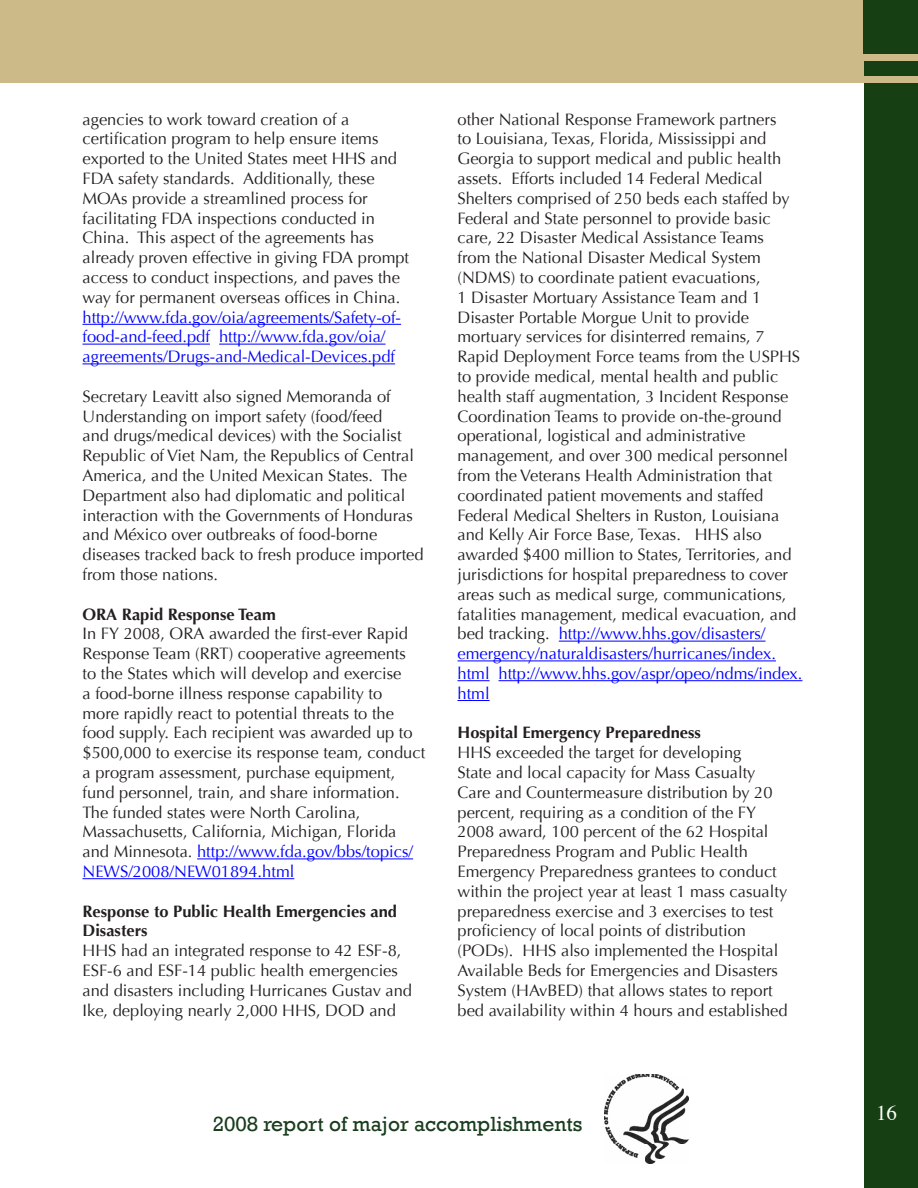
<style>
.page{position:relative;width:918px;height:1188px;background:#fff}
.page>*{position:absolute;margin:0;border:0;box-sizing:border-box;transform-origin:0 0}
.t1{font:21px "Rockwell";color:#193d1d}
.t2{font:21px "Times";color:#fff}
.Accomplishments_Titl{font:16.5px/19.8px "Optima";color:#231f20}
.Accomplishments_Titl-2{font:700 16.5px/19.8px "Optima";color:#231f20}
.s1{color:#00f}
.s2{font-weight:700}
</style>
<div class="page">
<div style="left:0;top:0;width:918px;height:83px;background:#cb8"></div>
<div style="left:863px;top:0;width:55px;height:54px;background:#173f14"></div>
<div style="left:865px;top:83px;width:53px;height:1105px;background:#173f14"></div>
<div style="left:865px;top:62px;width:53px;height:14px;background:#173f14"></div>
<img style="left:604px;top:1074px;width:85px;height:89px">
<hr style="left:82px;top:324px;width:319px;height:1px;background:#00f">
<hr style="left:82px;top:344px;width:128px;height:1px;background:#00f">
<hr style="left:219px;top:344px;width:167px;height:1px;background:#00f">
<hr style="left:82px;top:364px;width:313px;height:1px;background:#00f">
<hr style="left:197px;top:859px;width:216px;height:1px;background:#00f">
<hr style="left:82px;top:878px;width:212px;height:1px;background:#00f">
<hr style="left:559px;top:641px;width:207px;height:1px;background:#00f">
<hr style="left:458px;top:661px;width:318px;height:1px;background:#00f">
<hr style="left:458px;top:680px;width:32px;height:1px;background:#00f">
<hr style="left:499px;top:680px;width:304px;height:1px;background:#00f">
<hr style="left:458px;top:700px;width:32px;height:1px;background:#00f">
<p class="Accomplishments_Titl" style="left:82px;top:109px;width:328px">agencies to work toward creation of a certification program to help ensure items exported to the United States meet HHS and FDA safety standards. Additionally, these MOAs provide a streamlined process for facilitating FDA inspections conducted in China. This aspect of the agreements has already proven effective in giving FDA prompt access to conduct inspections, and paves the way for permanent overseas offices in China. <span class="s1">http://www.fda.gov/oia/agreements/Safety-of&shy;food-and-feed.pdf http://www.fda.gov/oia/ agreements/Drugs-and-Medical-Devices.pdf</span></p>
<p class="Accomplishments_Titl" style="left:82px;top:387px;width:343px">Secretary Leavitt also signed Memoranda of Understanding on import safety (food/feed<br>and drugs/medical devices) with the Socialist Republic of Viet Nam, the Republics of Central America, and the United Mexican States. The Department also had diplomatic and political interaction with the Governments of Honduras and México over outbreaks of food-borne diseases tracked back to fresh produce imported from those nations.</p>
<p class="Accomplishments_Titl" style="left:82px;top:604px;width:344px"><span class="s2">ORA Rapid Response Team<br></span>In FY 2008, ORA awarded the first-ever Rapid Response Team (RRT) cooperative agreements<br>to the States which will develop and exercise<br>a food-borne illness response capability to<br>more rapidly react to potential threats to the food supply. Each recipient was awarded up to $500,000 to exercise its response team, conduct a program assessment, purchase equipment, fund personnel, train, and share information.<br>The funded states were North Carolina, Massachusetts, California, Michigan, Florida and Minnesota. <span class="s1">http://www.fda.gov/bbs/topics/ NEWS/2008/NEW01894.html</span></p>
<p class="Accomplishments_Titl-2" style="left:82px;top:901px;width:316px">Response to Public Health Emergencies and<br>Disasters</p>
<p class="Accomplishments_Titl" style="left:82px;top:941px;width:331px">HHS had an integrated response to 42 ESF-8, ESF-6 and ESF-14 public health emergencies and disasters including Hurricanes Gustav and Ike, deploying nearly 2,000 HHS, DOD and</p>
<p class="Accomplishments_Titl" style="left:458px;top:109px;width:347px">other National Response Framework partners<br>to Louisiana, Texas, Florida, Mississippi and Georgia to support medical and public health assets. Efforts included 14 Federal Medical Shelters comprised of 250 beds each staffed by Federal and State personnel to provide basic care, 22 Disaster Medical Assistance Teams<br>from the National Disaster Medical System (NDMS) to coordinate patient evacuations,<br>1 Disaster Mortuary Assistance Team and 1<br>Disaster Portable Morgue Unit to provide mortuary services for disinterred remains, 7<br>Rapid Deployment Force teams from the USPHS to provide medical, mental health and public health staff augmentation, 3 Incident Response Coordination Teams to provide on-the-ground operational, logistical and administrative management, and over 300 medical personnel from the Veterans Health Administration that coordinated patient movements and staffed Federal Medical Shelters in Ruston, Louisiana and Kelly Air Force Base, Texas. HHS also awarded $400 million to States, Territories, and jurisdictions for hospital preparedness to cover areas such as medical surge, communications, fatalities management, medical evacuation, and bed tracking. <span class="s1">http://www.hhs.gov/disasters/ emergency/naturaldisasters/hurricanes/index. html http://www.hhs.gov/aspr/opeo/ndms/index. html</span></p>
<p class="Accomplishments_Titl-2" style="left:458px;top:723px;width:245px">Hospital Emergency Preparedness</p>
<p class="Accomplishments_Titl" style="left:458px;top:743px;width:332px">HHS exceeded the target for developing<br>State and local capacity for Mass Casualty Care and Countermeasure distribution by 20 percent, requiring as a condition of the FY 2008 award, 100 percent of the 62 Hospital Preparedness Program and Public Health Emergency Preparedness grantees to conduct within the project year at least 1 mass casualty preparedness exercise and 3 exercises to test proficiency of local points of distribution (PODs). HHS also implemented the Hospital Available Beds for Emergencies and Disasters System (HAvBED) that allows states to report bed availability within 4 hours and established</p>
<p class="t1" style="left:213px;top:1111px;width:371px">2008 report of major accomplishments</p>
<p class="t2" style="left:891px;top:1092px;width:12px">1</p>
<p class="t2" style="left:876px;top:1093px;width:22px">16</p>
</div>
